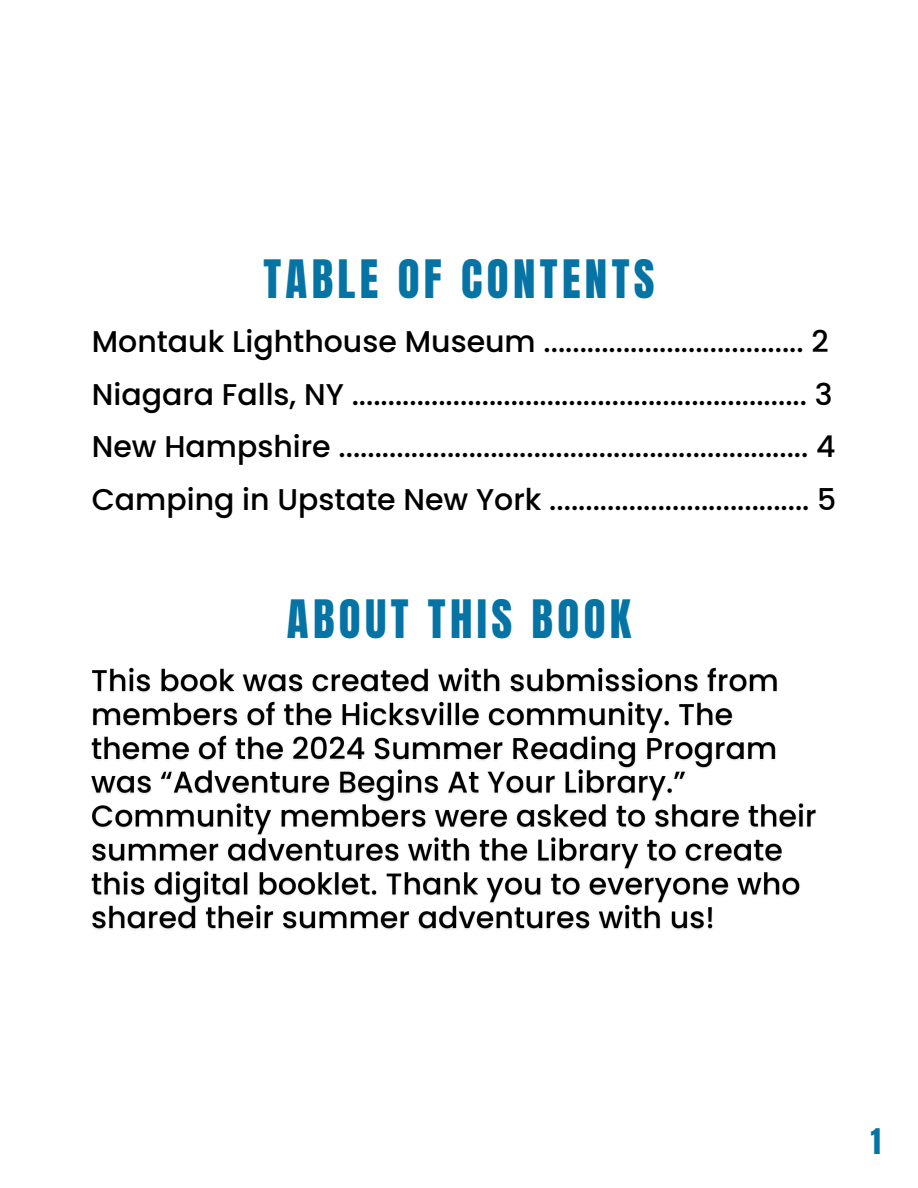
<style>
.page{position:relative;width:918px;height:1188px;background:#fff}
.page>*{position:absolute;margin:0;border:0;box-sizing:border-box;transform-origin:0 0}
.t1{font:45px "Anton";letter-spacing:.095em;color:#0574a5}
.t2{font:500 30px "Poppins";color:#000}
.t3{font:30px "Anton";color:#0574a5}
</style>
<div class="page">
<img style="left:91px;top:667px;width:725px;height:263px">
<h1 class="t1" style="left:263px;top:246px;width:393px">TABLE OF CONTENTS</h1>
<p class="t2" style="left:92px;top:321px;width:739px">Montauk Lighthouse Museum .................................... 2</p>
<p class="t2" style="left:92px;top:373px;width:742px">Niagara Falls, NY ............................................................... 3</p>
<p class="t2" style="left:92px;top:426px;width:745px">New Hampshire ................................................................. 4</p>
<h1 class="t2" style="left:92px;top:478px;width:746px">Camping in Upstate New York .................................... 5</h1>
<p class="t1" style="left:287px;top:587px;width:346px">ABOUT THIS BOOK</p>
<p class="t3" style="left:871px;top:1120px;width:11px">1</p>
</div>
